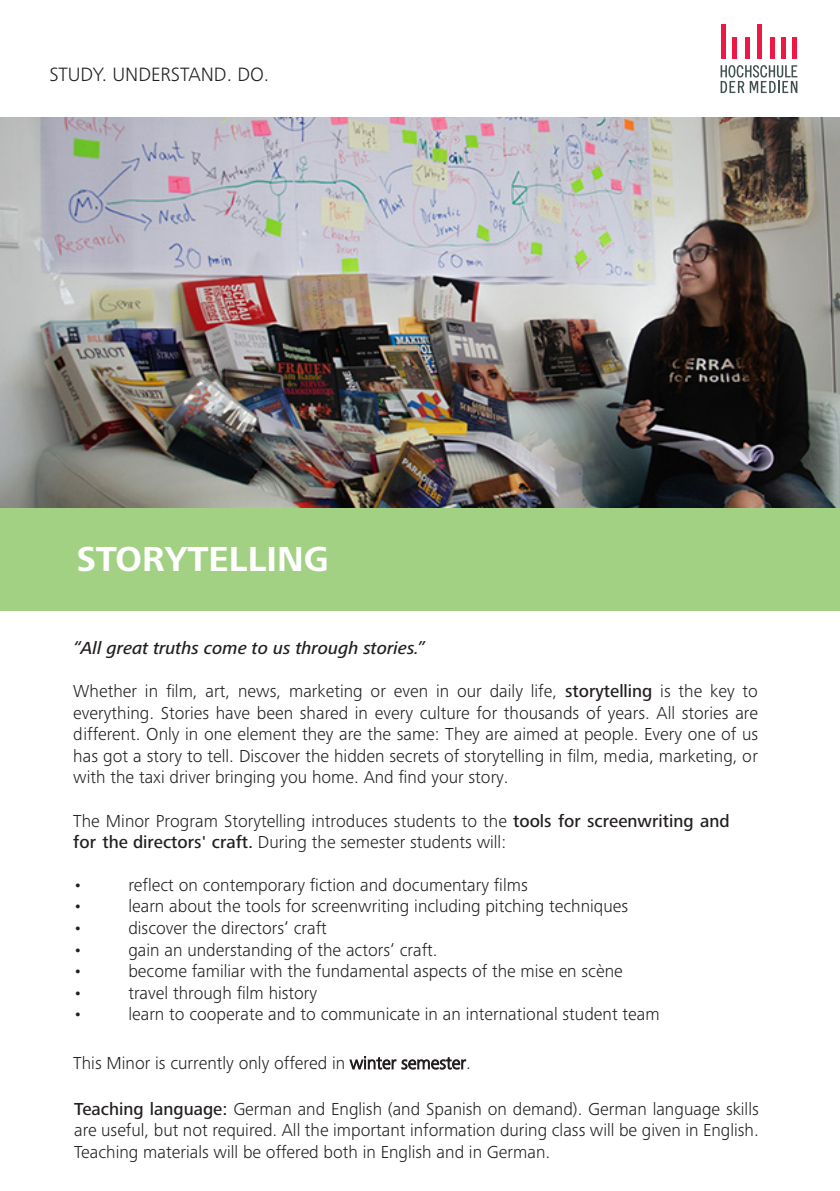
<style>
.page{position:relative;width:840px;height:1191px;background:#fff}
.page>*{position:absolute;margin:0;border:0;box-sizing:border-box;transform-origin:0 0}
.t1{font:700 36px "Hd M Frutiger Next Pro";color:#fff}
.t2{font:300 20px "Hd M Frutiger Next Pro";color:#231f20}
.t3{font:300 18px/21.6px "Hd M Frutiger Next Pro";color:#231f20;text-align:justify}
.t4{font:italic 500 18px "Hd M Frutiger Next Pro";color:#231f20}
.s1{font-weight:500}
</style>
<div class="page">
<img style="left:0;top:117px;width:839px;height:391px">
<div style="left:720px;top:24px;width:5px;height:35px;background:#ed1845"></div>
<div style="left:731px;top:37px;width:5px;height:22px;background:#ed1845"></div>
<div style="left:744px;top:37px;width:5px;height:22px;background:#ed1845"></div>
<div style="left:756px;top:24px;width:5px;height:35px;background:#ed1845"></div>
<div style="left:769px;top:37px;width:5px;height:22px;background:#ed1845"></div>
<div style="left:780px;top:37px;width:5px;height:22px;background:#ed1845"></div>
<div style="left:792px;top:37px;width:5px;height:22px;background:#ed1845"></div>
<svg style="left:720px;top:65px;width:77px;height:28px"></svg>
<div style="left:0;top:508px;width:839px;height:102px;background:#a3d184"></div>
<p class="t2" style="left:49px;top:63px;width:221px">STUDY. UNDERSTAND. DO.</p>
<p class="t1" style="left:76px;top:538px;width:254px">STORYTELLING</p>
<p class="t4" style="left:73px;top:637px;width:353px">“All great truths come to us through stories.”</p>
<p class="t3" style="left:73px;top:680px;width:686px">Whether in film, art, news, marketing or even in our daily life, <span class="s1">storytelling</span> is the key to everything. Stories have been shared in every culture for thousands of years. All stories are different. Only in one element they are the same: They are aimed at people. Every one of us has got a story to tell. Discover the hidden secrets of storytelling in film, media, marketing, or with the taxi driver bringing you home. And find your story.</p>
<p class="t3" style="left:73px;top:810px;width:657px">The Minor Program Storytelling introduces students to the <span class="s1">tools for screenwriting and for the directors' craft.</span> During the semester students will:</p>
<p class="t3" style="left:73px;top:874px;width:11px">•</p>
<p class="t3" style="left:128px;top:874px;width:400px">reflect on contemporary fiction and documentary films</p>
<p class="t3" style="left:73px;top:895px;width:11px">•</p>
<p class="t3" style="left:128px;top:895px;width:501px">learn about the tools for screenwriting including pitching techniques</p>
<p class="t3" style="left:73px;top:917px;width:11px">•</p>
<p class="t3" style="left:128px;top:917px;width:200px">discover the directors‘ craft</p>
<p class="t3" style="left:73px;top:938px;width:11px">•</p>
<p class="t3" style="left:128px;top:938px;width:310px">gain an understanding of the actors‘ craft.</p>
<p class="t3" style="left:73px;top:960px;width:11px">•</p>
<p class="t3" style="left:128px;top:960px;width:495px">become familiar with the fundamental aspects of the mise en scène</p>
<p class="t3" style="left:73px;top:982px;width:11px">•</p>
<p class="t3" style="left:128px;top:982px;width:190px">travel through film history</p>
<p class="t3" style="left:73px;top:1003px;width:11px">•</p>
<p class="t3" style="left:128px;top:1003px;width:532px">learn to cooperate and to communicate in an international student team</p>
<p class="t3" style="left:73px;top:1052px;width:399px">This Minor is currently only offered in winter semester.</p>
<p class="t3" style="left:74px;top:1097px;width:686px"><span class="s1">Teaching language:</span> German and English (and Spanish on demand). German language skills are useful, but not required. All the important information during class will be given in English.<br>Teaching materials will be offered both in English and in German.</p>
</div>
